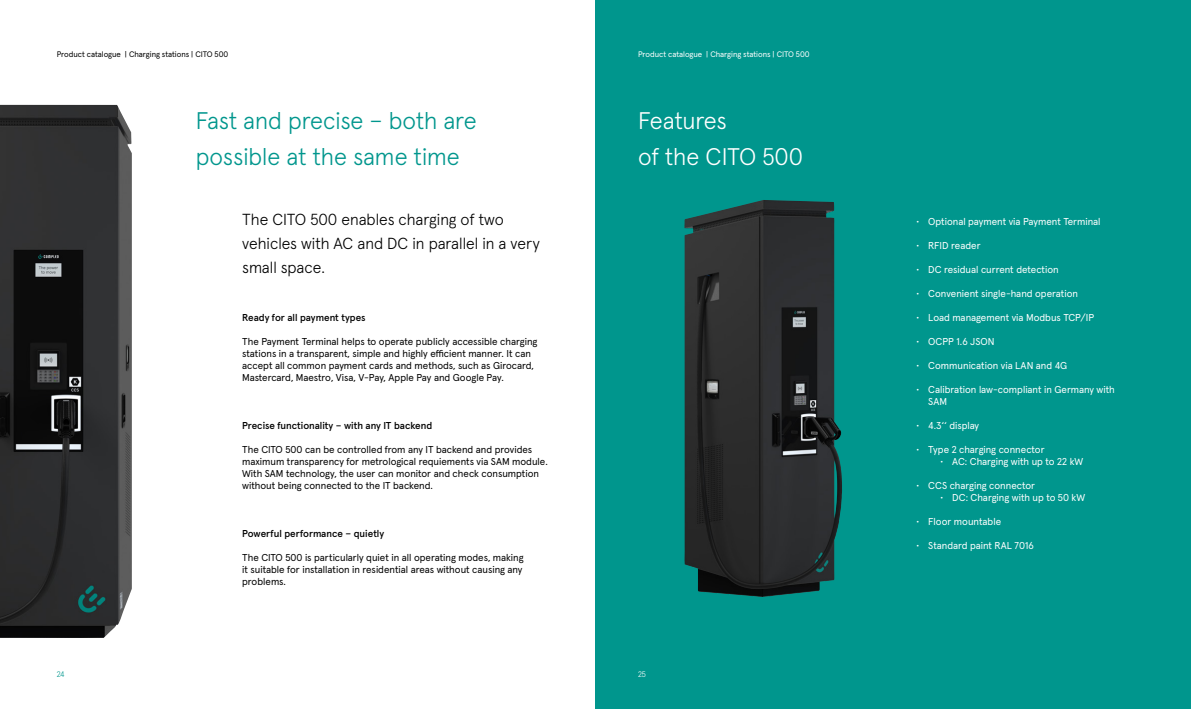
<style>
.page{position:relative;width:1191px;height:709px;background:#fff}
.page>*{position:absolute;margin:0;border:0;box-sizing:border-box;transform-origin:0 0}
.t1{font:300 24px/36px "Apercu Pro";color:#00968d}
.t2{font:300 24px/36px "Apercu Pro";letter-spacing:-.005em;color:#fff}
.t3{font:300 16px/24px "Apercu Pro";color:#000}
.t4{font:10px/12px "Apercu Pro";color:#000}
.t5{font:10px/12px "Apercu Pro";color:#fff}
.t6{font:500 10px "Apercu Pro";color:#000}
.t7{font:8px "Apercu Pro";color:#000}
.t8{font:8px "Apercu Pro";color:#fff}
.t9{font:300 8px "Apercu Pro";color:#00968d}
.t10{font:300 8px "Apercu Pro";color:#fff}
</style>
<div class="page">
<div style="left:595px;top:0;width:596px;height:709px;background:#00968d"></div>
<img style="left:0;top:105px;width:132px;height:533px">
<img style="left:684px;top:200px;width:158px;height:397px">
<p class="t7" style="left:57px;top:48px;width:173px">Product catalogue | Charging stations | CITO 500</p>
<p class="t8" style="left:638px;top:48px;width:173px">Product catalogue | Charging stations | CITO 500</p>
<h1 class="t1" style="left:196px;top:100px;width:282px">Fast and precise – both are possible at the same time</h1>
<h2 class="t3" style="left:242px;top:206px;width:299px">The CITO 500 enables charging of two vehicles with AC and DC in parallel in a very small space.</h2>
<p class="t6" style="left:242px;top:309px;width:125px">Ready for all payment types</p>
<p class="t4" style="left:242px;top:334px;width:297px">The Payment Terminal helps to operate publicly accessible charging stations in a transparent, simple and highly efficient manner. It can accept all common payment cards and methods, such as Girocard, Mastercard, Maestro, Visa, V-Pay, Apple Pay and Google Pay.</p>
<p class="t6" style="left:242px;top:417px;width:191px">Precise functionality – with any IT backend</p>
<p class="t4" style="left:242px;top:442px;width:307px">The CITO 500 can be controlled from any IT backend and provides maximum transparency for metrological requiements via SAM module.<br>With SAM technology, the user can monitor and check consumption without being connected to the IT backend.</p>
<p class="t6" style="left:242px;top:525px;width:143px">Powerful performance – quietly</p>
<p class="t4" style="left:242px;top:550px;width:283px;text-align:justify">The CITO 500 is particularly quiet in all operating modes, making it suitable for installation in residential areas without causing any problems.</p>
<h1 class="t2" style="left:638px;top:100px;width:166px">Features<br>of the CITO 500</h1>
<p class="t9" style="left:57px;top:667px;width:9px">24</p>
<p class="t10" style="left:638px;top:667px;width:9px">25</p>
<p class="t5" style="left:916px;top:214px;width:186px">• Optional payment via Payment Terminal</p>
<p class="t5" style="left:916px;top:238px;width:66px">• RFID reader</p>
<p class="t5" style="left:916px;top:262px;width:144px">• DC residual current detection</p>
<p class="t5" style="left:916px;top:286px;width:163px">• Convenient single-hand operation</p>
<p class="t5" style="left:916px;top:310px;width:179px">• Load management via Modbus TCP/IP</p>
<p class="t5" style="left:916px;top:334px;width:80px">• OCPP 1.6 JSON</p>
<p class="t5" style="left:916px;top:358px;width:153px">• Communication via LAN and 4G</p>
<p class="t5" style="left:928px;top:382px;width:188px;text-indent:-12px">• Calibration law-compliant in Germany with<br>SAM</p>
<p class="t5" style="left:916px;top:418px;width:64px">• 4.3‘‘ display</p>
<p class="t5" style="left:916px;top:442px;width:130px">• Type 2 charging connector</p>
<p class="t5" style="left:940px;top:454px;width:144px">• AC: Charging with up to 22 kW</p>
<p class="t5" style="left:916px;top:478px;width:120px">• CCS charging connector</p>
<p class="t5" style="left:940px;top:490px;width:146px">• DC: Charging with up to 50 kW</p>
<p class="t5" style="left:916px;top:514px;width:86px">• Floor mountable</p>
<p class="t5" style="left:916px;top:538px;width:119px">• Standard paint RAL 7016</p>
</div>
